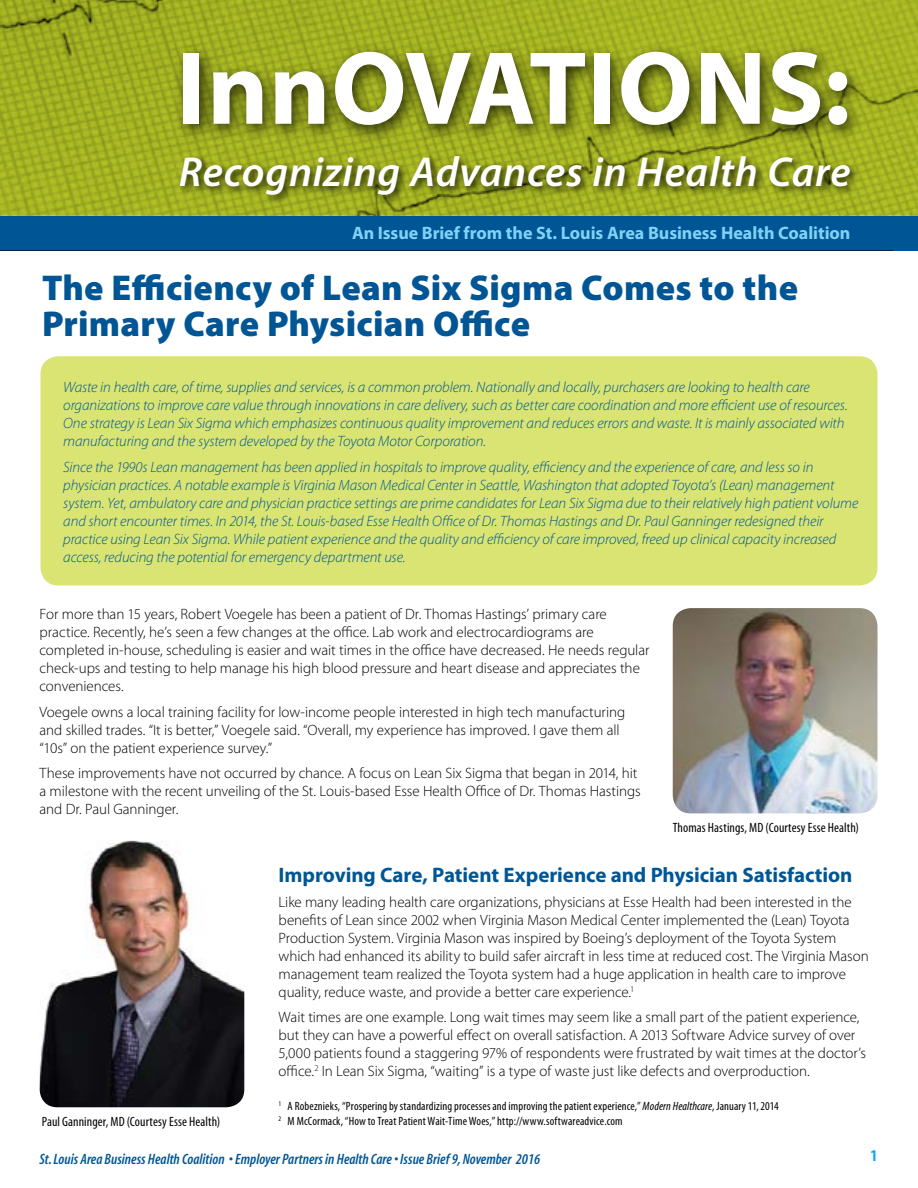
<style>
.page{position:relative;width:918px;height:1188px;background:#fff}
.page>*{position:absolute;margin:0;border:0;box-sizing:border-box;transform-origin:0 0}
.t1{font:700 105px "Myriad Pro";letter-spacing:.005em;color:#fff}
.t2{font:italic 600 42px "Myriad Pro";letter-spacing:.015em;color:#fff}
.t3{font:900 36px/36px "Myriad Pro";letter-spacing:.005em;color:#005695}
.t4{font:700 21px "Myriad Pro";letter-spacing:-.005em;color:#005695}
.t5{font:700 18px "Myriad Pro";letter-spacing:-.005em;color:#80d2f6}
.t6{font:700 condensed 16.5px "Myriad Pro";color:#00aeef}
.t7{font:300 15px/18px "Myriad Pro";letter-spacing:-.005em;color:#000}
.t8{font:italic 300 15px/18px "Myriad Pro";letter-spacing:-.005em;color:#005695}
.t9{font:italic 600 condensed 15px "Myriad";color:#005695}
.t10{font:condensed 13.5px "Myriad Pro";letter-spacing:.01em;color:#000}
.t11{font:condensed 12px "Myriad Pro";letter-spacing:.01em;color:#000}
.t12{font:condensed 7.05px "Myriad Pro";color:#000}
.s1{font-style:italic}
</style>
<div class="page">
<svg style="left:0;top:0;width:918px;height:216px;background:#a0ae21"></svg>
<div style="left:174px;top:43px;width:690px;height:100px;background:#000;opacity:.75"></div>
<div style="left:177px;top:154px;width:682px;height:51px;background:#000;opacity:.75"></div>
<div style="left:40px;top:356px;width:838px;height:229px;background:#d9e472;border-radius:18px"></div>
<div style="left:0;top:216px;width:918px;height:34px;background:#005695"></div>
<img style="left:1px;top:250px;width:891px;height:1px">
<img style="left:673px;top:608px;width:205px;height:205px">
<img style="left:40px;top:841px;width:204px;height:266px">
<h1 class="t1" style="left:176px;top:20px;width:676px">InnOVATIONS:</h1>
<h2 class="t2" style="left:179px;top:145px;width:673px">Recognizing Advances in Health Care</h2>
<p class="t5" style="left:352px;top:221px;width:500px">An Issue Brief from the St. Louis Area Business Health Coalition</p>
<h3 class="t3" style="left:42px;top:268px;width:758px">The Efficiency of Lean Six Sigma Comes to the<br>Primary Care Physician Office</h3>
<p class="t8" style="left:63px;top:378px;width:786px">Waste in health care, of time, supplies and services, is a common problem. Nationally and locally, purchasers are looking to health care organizations to improve care value through innovations in care delivery, such as better care coordination and more efficient use of resources.<br>One strategy is Lean Six Sigma which emphasizes continuous quality improvement and reduces errors and waste. It is mainly associated with manufacturing and the system developed by the Toyota Motor Corporation.</p>
<p class="t8" style="left:63px;top:457px;width:797px">Since the 1990s Lean management has been applied in hospitals to improve quality, efficiency and the experience of care, and less so in physician practices. A notable example is Virginia Mason Medical Center in Seattle, Washington that adopted Toyota’s (Lean) management system. Yet, ambulatory care and physician practice settings are prime candidates for Lean Six Sigma due to their relatively high patient volume and short encounter times. In 2014, the St. Louis-based Esse Health Office of Dr. Thomas Hastings and Dr. Paul Ganninger redesigned their practice using Lean Six Sigma. While patient experience and the quality and efficiency of care improved, freed up clinical capacity increased access, reducing the potential for emergency department use.</p>
<p class="t7" style="left:40px;top:605px;width:611px">For more than 15 years, Robert Voegele has been a patient of Dr. Thomas Hastings’ primary care practice. Recently, he’s seen a few changes at the office. Lab work and electrocardiograms are completed in-house, scheduling is easier and wait times in the office have decreased. He needs regular check-ups and testing to help manage his high blood pressure and heart disease and appreciates the conveniences.</p>
<p class="t7" style="left:40px;top:703px;width:587px">Voegele owns a local training facility for low-income people interested in high tech manufacturing and skilled trades. “It is better,” Voegele said. “Overall, my experience has improved. I gave them all “10s” on the patient experience survey.”</p>
<p class="t7" style="left:40px;top:764px;width:603px">These improvements have not occurred by chance. A focus on Lean Six Sigma that began in 2014, hit a milestone with the recent unveiling of the St. Louis-based Esse Health Office of Dr. Thomas Hastings and Dr. Paul Ganninger.</p>
<p class="t10" style="left:673px;top:819px;width:188px">Thomas Hastings, MD (Courtesy Esse Health)</p>
<h3 class="t4" style="left:279px;top:861px;width:575px">Improving Care, Patient Experience and Physician Satisfaction</h3>
<p class="t7" style="left:279px;top:893px;width:592px">Like many leading health care organizations, physicians at Esse Health had been interested in the benefits of Lean since 2002 when Virginia Mason Medical Center implemented the (Lean) Toyota Production System. Virginia Mason was inspired by Boeing’s deployment of the Toyota System which had enhanced its ability to build safer aircraft in less time at reduced cost. The Virginia Mason management team realized the Toyota system had a huge application in health care to improve quality, reduce waste, and provide a better care experience.<sup>1</sup></p>
<p class="t7" style="left:279px;top:1008px;width:589px">Wait times are one example. Long wait times may seem like a small part of the patient experience, but they can have a powerful effect on overall satisfaction. A 2013 Software Advice survey of over 5,000 patients found a staggering 97% of respondents were frustrated by wait times at the doctor’s office.<sup>2</sup> In Lean Six Sigma, “waiting” is a type of waste just like defects and overproduction.</p>
<p class="t11" style="left:279px;top:1099px;width:502px"><sup>1</sup> A Robeznieks, “Prospering by standardizing processes and improving the patient experience,” <span class="s1">Modern Healthcare</span>, January 11, 2014</p>
<p class="t12" style="left:279px;top:1114px;width:4px">2</p>
<p class="t10" style="left:42px;top:1113px;width:180px">Paul Ganninger, MD (Courtesy Esse Health)</p>
<p class="t11" style="left:288px;top:1113px;width:336px">M McCormack, “How to Treat Patient Wait-Time Woes,” http://www.softwareadvice.com</p>
<p class="t9" style="left:40px;top:1151px;width:502px">St. Louis Area Business Health Coalition • Employer Partners in Health Care • Issue Brief 9, November 2016</p>
<p class="t6" style="left:870px;top:1145px;width:9px">1</p>
</div>
